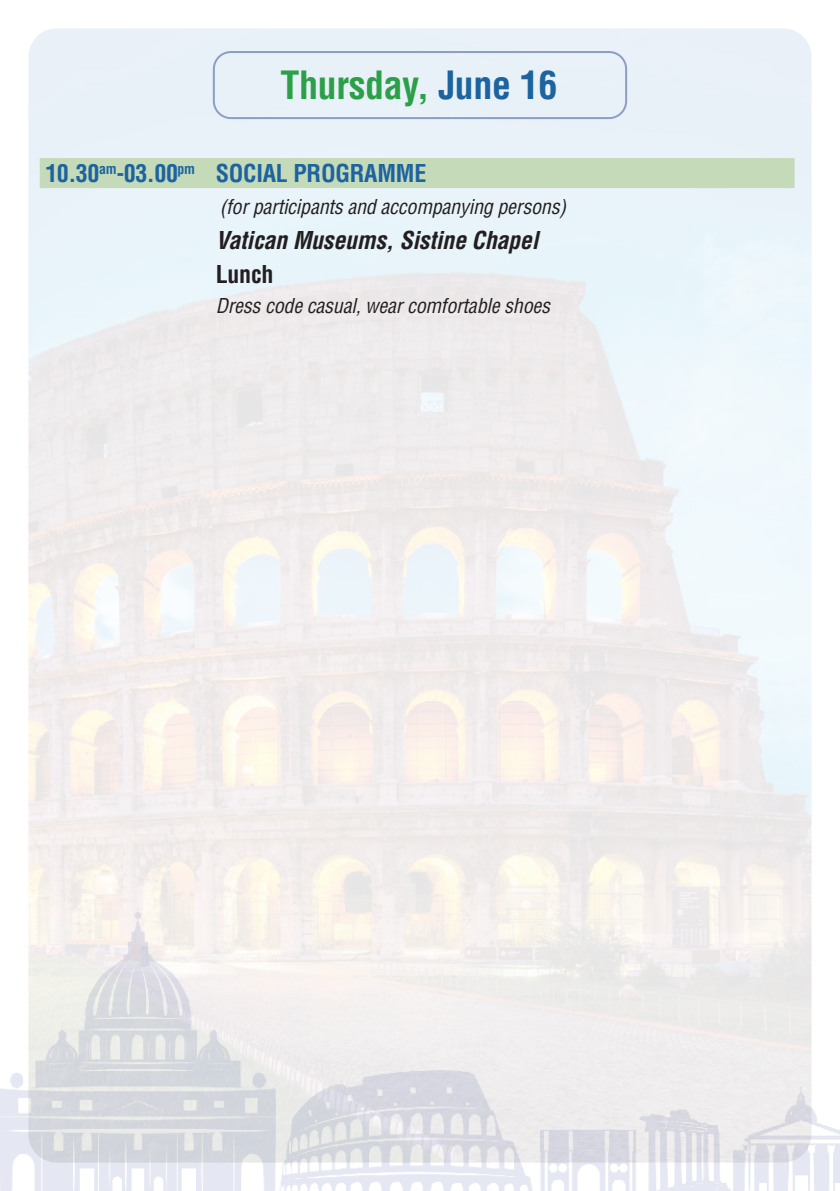
<style>
.page{position:relative;width:840px;height:1191px;background:#fff}
.page>*{position:absolute;margin:0;border:0;box-sizing:border-box;transform-origin:0 0}
.t1{font:700 condensed 38px "Helvetica";letter-spacing:-.01em;color:#2ca048}
.t2{font:700 condensed 24px "Helvetica";letter-spacing:-.01em;color:#1c639f}
.t3{font:italic 700 condensed 24px "Helvetica";letter-spacing:-.01em;color:#231f20}
.t4{font:700 condensed 24px "Helvetica";letter-spacing:-.01em;color:#231f20}
.t5{font:italic condensed 20px "Helvetica";letter-spacing:-.01em;color:#231f20}
.s1{color:#1c639f}
</style>
<div class="page">
<img style="left:0;top:905px;width:839px;height:286px">
<div style="left:40px;top:158px;width:754px;height:30px;background:#c4dab9"></div>
<div style="left:213px;top:51px;width:413px;height:68px;border:2px solid #8c9ec6;border-radius:17px"></div>
<h1 class="t1" style="left:280px;top:62px;width:278px">Thursday, <span class="s1">June 16</span></h1>
<p class="t2" style="left:45px;top:159px;width:382px">10.30<sup>am</sup>-03.00<sup>pm</sup> SOCIAL PROGRAMME</p>
<p class="t5" style="left:220px;top:194px;width:347px">(for participants and accompanying persons)</p>
<p class="t3" style="left:215px;top:225px;width:324px">Vatican Museums, Sistine Chapel</p>
<p class="t4" style="left:215px;top:260px;width:59px">Lunch</p>
<p class="t5" style="left:215px;top:293px;width:336px">Dress code casual, wear comfortable shoes</p>
</div>
